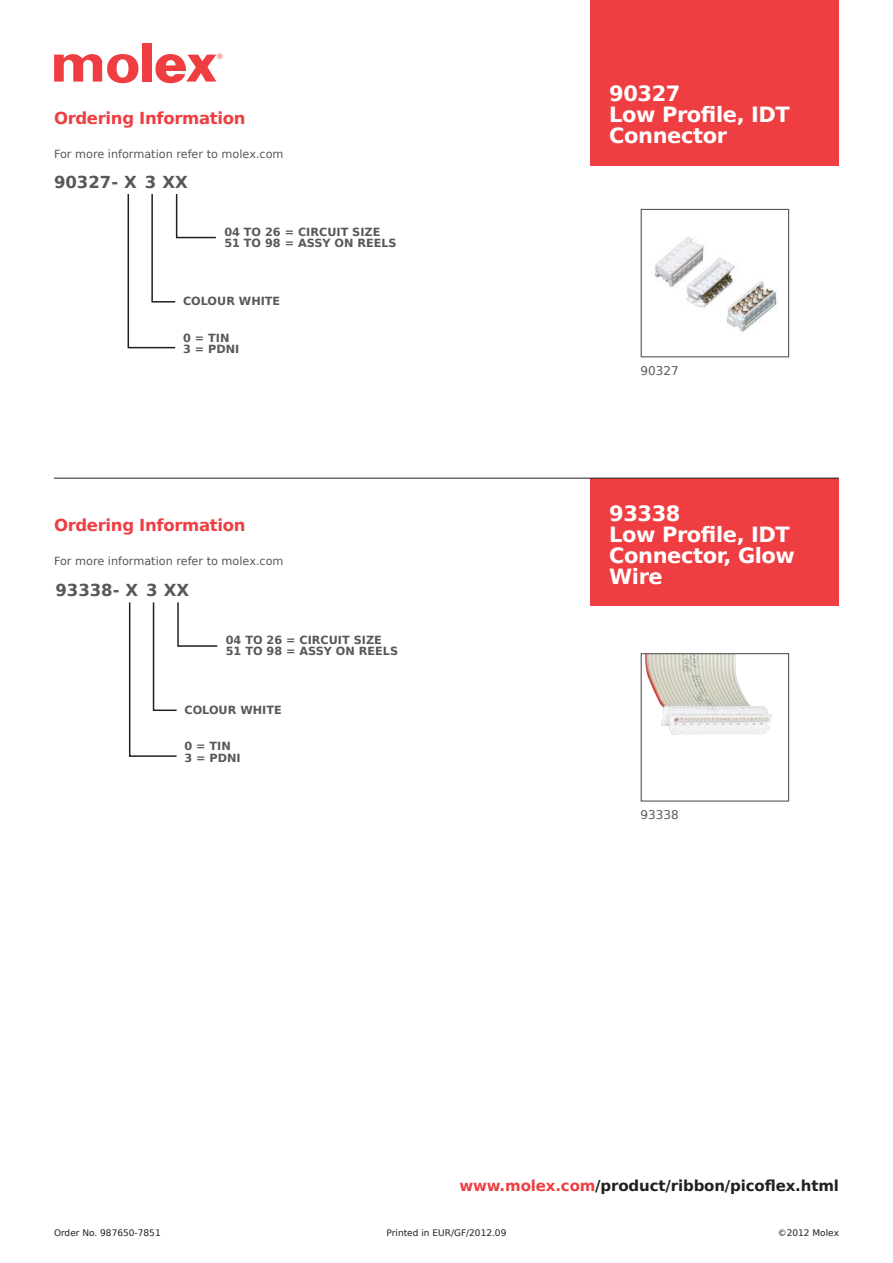
<style>
.page{position:relative;width:893px;height:1263px;background:#fff}
.page>*{position:absolute;margin:0;border:0;box-sizing:border-box;transform-origin:0 0}
.t1{font:700 21px/21px "Bitstream Vera Sans";letter-spacing:-.02em;color:#fff}
.t2{font:700 16.5px "Bitstream Vera Sans";letter-spacing:-.02em;color:#ef3e42}
.t3{font:700 16.5px "Bitstream Vera Sans";color:#57585a}
.t4{font:700 15px "Bitstream Vera Sans";letter-spacing:-.01em;color:#221f1f}
.t5{font:12px "Bitstream Vera Sans";color:#57585a}
.t6{font:700 11.25px/11.2px "Bitstream Vera Sans";color:#57585a}
.t7{font:11.25px "Bitstream Vera Sans";color:#57585a}
.t8{font:9px "Bitstream Vera Sans";color:#221f1f}
.s1{color:#ef3e42}
</style>
<div class="page">
<div style="left:142px;top:43px;width:9px;height:39px;background:#ef3e42"></div>
<svg style="left:54px;top:54px;width:84px;height:29px"></svg>
<svg style="left:155px;top:53px;width:68px;height:30px"></svg>
<img style="left:651px;top:237px;width:127px;height:95px">
<div style="left:641px;top:209px;width:148px;height:148px;border:1px solid #57585a"></div>
<div style="left:591px;top:0;width:248px;height:165px;background:#ef3e42"></div>
<svg style="left:127px;top:194px;width:89px;height:155px"></svg>
<svg style="left:128px;top:602px;width:90px;height:155px"></svg>
<div style="left:591px;top:478px;width:248px;height:128px;background:#ef3e42"></div>
<img style="left:645px;top:655px;width:127px;height:80px">
<div style="left:641px;top:653px;width:148px;height:149px;border:1px solid #57585a"></div>
<hr style="left:54px;top:478px;width:785px;height:1px;background:#221f1f">
<h2 class="t2" style="left:54px;top:111px;width:193px">Ordering Information</h2>
<p class="t7" style="left:54px;top:147px;width:231px">For more information refer to molex.com</p>
<h2 class="t3" style="left:54px;top:175px;width:135px">90327- X 3 XX</h2>
<p class="t6" style="left:224px;top:227px;width:174px">04 TO 26 = CIRCUIT SIZE<br>51 TO 98 = ASSY ON REELS</p>
<p class="t6" style="left:183px;top:296px;width:99px">COLOUR WHITE</p>
<p class="t6" style="left:183px;top:333px;width:58px">0 = TIN<br>3 = PDNI</p>
<h2 class="t2" style="left:54px;top:519px;width:193px">Ordering Information</h2>
<p class="t7" style="left:54px;top:555px;width:231px">For more information refer to molex.com</p>
<h2 class="t3" style="left:55px;top:584px;width:135px">93338- X 3 XX</h2>
<p class="t6" style="left:226px;top:635px;width:174px">04 TO 26 = CIRCUIT SIZE<br>51 TO 98 = ASSY ON REELS</p>
<p class="t6" style="left:184px;top:705px;width:99px">COLOUR WHITE</p>
<p class="t6" style="left:184px;top:742px;width:58px">0 = TIN<br>3 = PDNI</p>
<h1 class="t1" style="left:609px;top:85px;width:182px">90327<br>Low Pro昀椀le, IDT<br>Connector</h1>
<p class="t5" style="left:641px;top:364px;width:40px">90327</p>
<h1 class="t1" style="left:609px;top:504px;width:187px">93338<br>Low Pro昀椀le, IDT<br>Connector, Glow<br>Wire</h1>
<p class="t5" style="left:641px;top:808px;width:40px">93338</p>
<h3 class="t4" style="left:459px;top:1176px;width:381px"><span class="s1">www.molex.com</span>/product/ribbon/pico昀氀ex.html</h3>
<p class="t8" style="left:778px;top:1227px;width:63px">©2012 Molex</p>
<p class="t8" style="left:54px;top:1227px;width:108px">Order No. 987650-7851</p>
<p class="t8" style="left:387px;top:1227px;width:121px">Printed in EUR/GF/2012.09</p>
</div>
